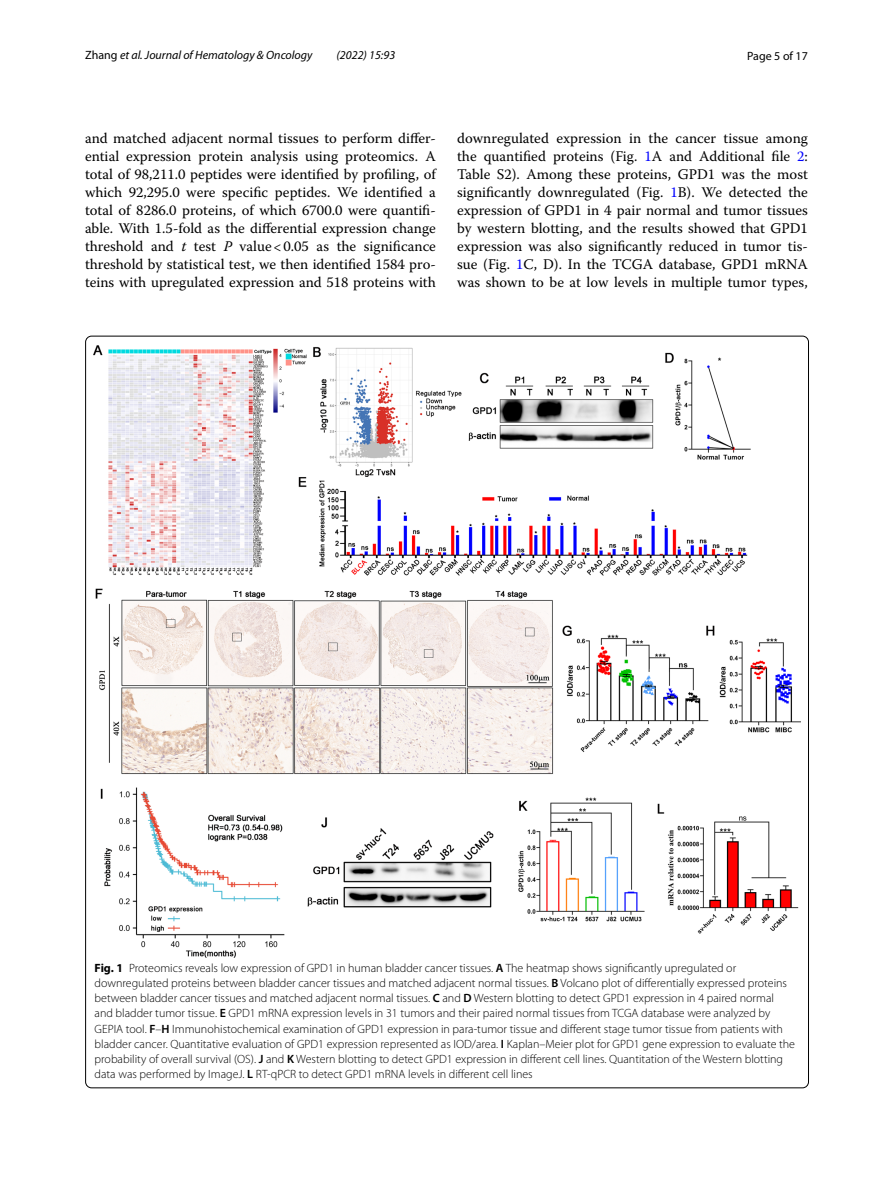
<style>
.page{position:relative;width:893px;height:1187px;background:#fff}
.page>*{position:absolute;margin:0;border:0;box-sizing:border-box;transform-origin:0 0}
.t1{font:14.7px/18px "Warnock Pro";color:#000;text-align:justify}
.t2{font:300 12px/15px "Myriad Pro";color:#000}
.t3{font:italic 12px "Myriad Pro";color:#000}
.t4{font:12px "Myriad Pro";color:#000}
.s1{font-style:normal}
.s2{font-style:italic}
.s3{color:#00f}
.s4{font-weight:700}
.s5{font-weight:600}
</style>
<div class="page">
<img style="left:94px;top:345px;width:706px;height:612px">
<p class="t3" style="left:85px;top:48px;width:229px"><span class="s1">Zhang</span> et al. Journal of Hematology &amp; Oncology</p>
<p class="t3" style="left:337px;top:48px;width:60px">(2022) 15:93</p>
<p class="t4" style="left:747px;top:48px;width:62px">Page 5 of 17</p>
<p class="t1" style="left:85px;top:128px;width:352px">and matched adjacent normal tissues to perform differ&shy;ential expression protein analysis using proteomics. A total of 98,211.0 peptides were identified by profiling, of which 92,295.0 were specific peptides. We identified a total of 8286.0 proteins, of which 6700.0 were quantifi&shy;able. With 1.5-fold as the differential expression change threshold and <span class="s2">t</span> test <span class="s2">P</span> value&lt;0.05 as the significance threshold by statistical test, we then identified 1584 pro&shy;teins with upregulated expression and 518 proteins with</p>
<p class="t1" style="left:457px;top:128px;width:352px">downregulated expression in the cancer tissue among the quantified proteins (Fig. <span class="s3">1</span>A and Additional file <span class="s3">2</span>:<br>Table S2). Among these proteins, GPD1 was the most significantly downregulated (Fig. <span class="s3">1</span>B). We detected the expression of GPD1 in 4 pair normal and tumor tissues by western blotting, and the results showed that GPD1 expression was also significantly reduced in tumor tis&shy;sue (Fig. <span class="s3">1</span>C, D). In the TCGA database, GPD1 mRNA was shown to be at low levels in multiple tumor types,</p>
<p class="t2" style="left:95px;top:961px;width:702px"><span class="s4">Fig. 1</span> Proteomics reveals low expression of GPD1 in human bladder cancer tissues. <span class="s5">A</span> The heatmap shows significantly upregulated or downregulated proteins between bladder cancer tissues and matched adjacent normal tissues. <span class="s5">B</span> Volcano plot of differentially expressed proteins between bladder cancer tissues and matched adjacent normal tissues. <span class="s5">C</span> and <span class="s5">D</span> Western blotting to detect GPD1 expression in 4 paired normal and bladder tumor tissue. <span class="s5">E</span> GPD1 mRNA expression levels in 31 tumors and their paired normal tissues from TCGA database were analyzed by GEPIA tool. <span class="s5">F</span>–<span class="s5">H</span> Immunohistochemical examination of GPD1 expression in para-tumor tissue and different stage tumor tissue from patients with bladder cancer. Quantitative evaluation of GPD1 expression represented as IOD/area. <span class="s5">I</span> Kaplan–Meier plot for GPD1 gene expression to evaluate the probability of overall survival (OS). <span class="s5">J</span> and <span class="s5">K</span> Western blotting to detect GPD1 expression in different cell lines. Quantitation of the Western blotting data was performed by ImageJ. <span class="s5">L</span> RT-qPCR to detect GPD1 mRNA levels in different cell lines</p>
</div>
